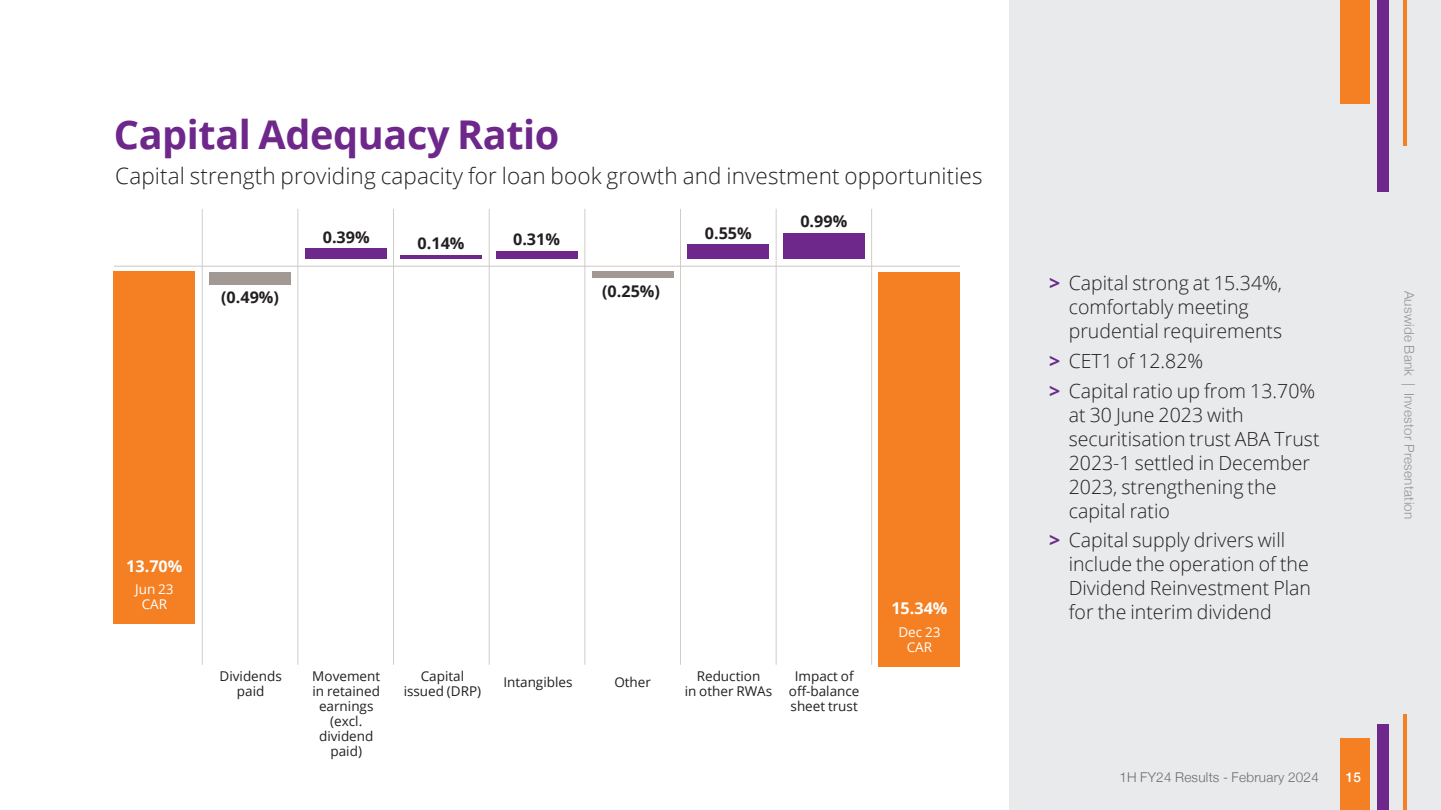
<style>
.page{position:relative;width:1441px;height:810px;background:#fff}
.page>*{position:absolute;margin:0;border:0;box-sizing:border-box;transform-origin:0 0}
.t1{font:700 39.6px "Open Sans";letter-spacing:-.01em;color:#6e278a}
.t2{font:300 22.5px "Open Sans";letter-spacing:.005em;color:#231f20}
.t3{font:300 19.5px/24px "Open Sans";color:#231f20}
.t4{font:700 16.2px "Open Sans";color:#231f20}
.t5{font:700 16.2px "Open Sans";color:#fff}
.t6{font:13.5px/15px "Open Sans";color:#231f20;text-align:center}
.t7{font:300 13.5px "Helvetica Neue";letter-spacing:.02em;color:#939598}
.t8{font:300 13.5px "Helvetica Neue";letter-spacing:.02em;color:#6c6d70}
.t9{font:13.5px/15px "Open Sans";color:#fff;text-align:center}
.t10{font:500 13.5px "Helvetica Neue";color:#fff}
.s1{font-weight:700;color:#6e278a}
</style>
<div class="page">
<div style="left:878px;top:272px;width:81px;height:394px;background:#f58023"></div>
<div style="left:1008px;top:0;width:432px;height:810px;background:#e9eaeb"></div>
<svg style="left:1403px;top:714px;width:3px;height:96px"></svg>
<div style="left:1340px;top:739px;width:29px;height:71px;background:#f58023"></div>
<div style="left:1377px;top:725px;width:12px;height:85px;background:#6e278a"></div>
<div style="left:1340px;top:0;width:29px;height:103px;background:#f58023"></div>
<div style="left:1377px;top:0;width:12px;height:192px;background:#6e278a"></div>
<svg style="left:1403px;top:0;width:3px;height:146px"></svg>
<hr style="left:202px;top:209px;width:1px;height:456px;background:#ccc7c3">
<hr style="left:297px;top:209px;width:1px;height:456px;background:#ccc7c3">
<hr style="left:393px;top:209px;width:1px;height:456px;background:#ccc7c3">
<hr style="left:488px;top:209px;width:1px;height:456px;background:#ccc7c3">
<hr style="left:584px;top:209px;width:1px;height:456px;background:#ccc7c3">
<hr style="left:680px;top:209px;width:1px;height:456px;background:#ccc7c3">
<hr style="left:775px;top:209px;width:1px;height:456px;background:#ccc7c3">
<hr style="left:871px;top:209px;width:1px;height:456px;background:#ccc7c3">
<hr style="left:114px;top:266px;width:845px;height:1px;background:#ccc7c3">
<div style="left:209px;top:272px;width:81px;height:12px;background:#a39994"></div>
<hr style="left:401px;top:255px;width:81px;height:4px;background:#6e278a">
<div style="left:496px;top:251px;width:81px;height:8px;background:#6e278a"></div>
<div style="left:306px;top:249px;width:81px;height:10px;background:#6e278a"></div>
<div style="left:687px;top:245px;width:81px;height:14px;background:#6e278a"></div>
<div style="left:783px;top:234px;width:81px;height:25px;background:#6e278a"></div>
<div style="left:592px;top:272px;width:81px;height:6px;background:#a39994"></div>
<div style="left:114px;top:272px;width:81px;height:352px;background:#f58023"></div>
<h1 class="t1" style="left:114px;top:107px;width:447px">Capital Adequacy Ratio</h1>
<p class="t2" style="left:115px;top:160px;width:868px">Capital strength providing capacity for loan book growth and investment opportunities</p>
<p class="t4" style="left:221px;top:285px;width:59px">(0.49%)</p>
<p class="t4" style="left:323px;top:225px;width:48px">0.39%</p>
<p class="t4" style="left:417px;top:232px;width:48px">0.14%</p>
<p class="t4" style="left:513px;top:227px;width:48px">0.31%</p>
<p class="t4" style="left:602px;top:279px;width:59px">(0.25%)</p>
<p class="t4" style="left:704px;top:222px;width:48px">0.55%</p>
<p class="t4" style="left:800px;top:209px;width:48px">0.99%</p>
<p class="t5" style="left:126px;top:555px;width:58px">13.70%</p>
<p class="t9" style="left:135px;top:582px;width:40px">Jun 23<br>CAR</p>
<p class="t6" style="left:219px;top:668px;width:64px">Dividends paid</p>
<p class="t6" style="left:312px;top:668px;width:69px">Movement in retained earnings (excl. dividend paid)</p>
<p class="t6" style="left:403px;top:668px;width:79px">Capital issued (DRP)</p>
<p class="t6" style="left:503px;top:674px;width:71px">Intangibles</p>
<p class="t6" style="left:614px;top:674px;width:38px">Other</p>
<p class="t6" style="left:684px;top:668px;width:89px">Reduction<br>in other RWAs</p>
<p class="t6" style="left:788px;top:668px;width:72px">Impact of off-balance sheet trust</p>
<p class="t5" style="left:891px;top:597px;width:58px">15.34%</p>
<p class="t9" style="left:898px;top:624px;width:44px">Dec 23<br>CAR</p>
<p class="t3" style="left:1049px;top:271px;width:234px"><span class="s1">&gt;</span> Capital strong at 15.34%,</p>
<p class="t3" style="left:1068px;top:295px;width:215px">comfortably meeting prudential requirements</p>
<p class="t3" style="left:1049px;top:345px;width:267px;line-height:29.7px"><span class="s1">&gt;</span> CET1 of 12.82%<br><span class="s1">&gt;</span> Capital ratio up from 13.70%</p>
<p class="t3" style="left:1068px;top:402px;width:252px">at 30 June 2023 with securitisation trust ABA Trust<br>2023-1 settled in December<br>2023, strengthening the capital ratio</p>
<p class="t3" style="left:1068px;top:528px;width:244px;text-indent:-20px"><span class="s1">&gt;</span> Capital supply drivers will include the operation of the<br>Dividend Reinvestment Plan for the interim dividend</p>
<p class="t7" style="left:1419px;top:291px;width:230px;rotate:90deg">Auswide Bank | Investor Presentation</p>
<p class="t8" style="left:1119px;top:766px;width:201px">1H FY24 Results - February 2024</p>
<p class="t10" style="left:1345px;top:766px;width:17px">15</p>
</div>
